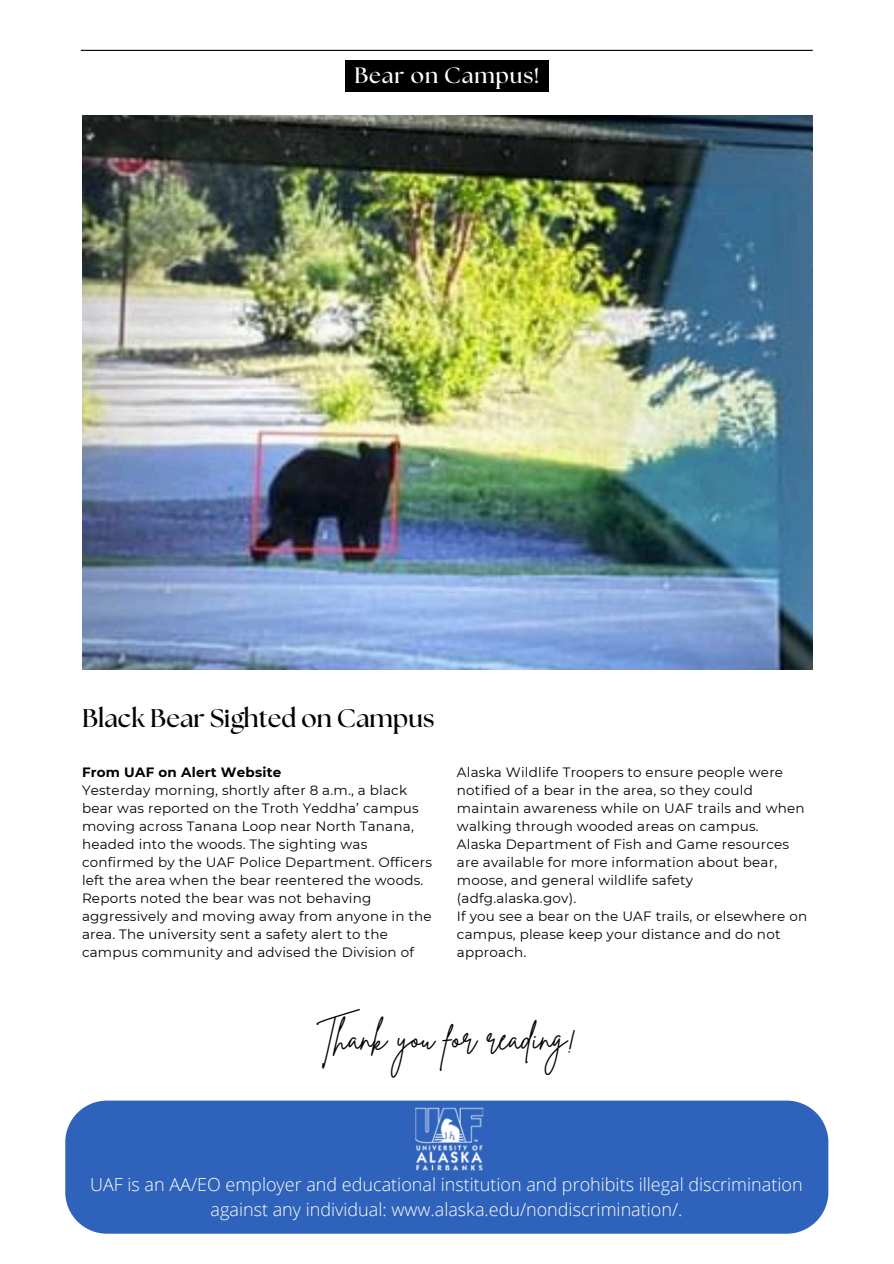
<style>
.page{position:relative;width:894px;height:1264px;background:#fff}
.page>*{position:absolute;margin:0;border:0;box-sizing:border-box;transform-origin:0 0}
.t1{font:33.45px "Brittany Signature";color:#000}
.t2{font:700 25.5px "The Seasons";color:#000}
.t3{font:700 22.2px "The Seasons";letter-spacing:.04em;color:#fff}
.t4{font:300 18px/24.8px "Open Sans";color:#fff;text-align:center}
.t5{font:13.5px/18px "Montserrat";letter-spacing:.015em;color:#000}
.t6{font:700 13.5px "Montserrat";letter-spacing:.015em;color:#000}
</style>
<div class="page">
<hr style="left:81px;top:50px;width:731px;height:1px;background:#000">
<div style="left:65px;top:1100px;width:763px;height:133px;background:#2f62ba"></div>
<img style="left:192px;top:1100px;width:509px;height:74px">
<img style="left:83px;top:115px;width:729px;height:555px">
<div style="left:345px;top:60px;width:203px;height:32px;background:#000"></div>
<p class="t3" style="left:354px;top:65px;width:186px">Bear on Campus!</p>
<p class="t2" style="left:82px;top:706px;width:354px">Black Bear Sighted on Campus</p>
<p class="t6" style="left:82px;top:764px;width:201px">From UAF on Alert Website</p>
<p class="t5" style="left:82px;top:781px;width:351px">Yesterday morning, shortly after 8 a.m., a black bear was reported on the Troth Yeddha’ campus moving across Tanana Loop near North Tanana, headed into the woods. The sighting was confirmed by the UAF Police Department. Officers left the area when the bear reentered the woods.<br>Reports noted the bear was not behaving aggressively and moving away from anyone in the area. The university sent a safety alert to the campus community and advised the Division of</p>
<p class="t5" style="left:457px;top:763px;width:349px">Alaska Wildlife Troopers to ensure people were notified of a bear in the area, so they could maintain awareness while on UAF trails and when walking through wooded areas on campus.</p>
<p class="t5" style="left:457px;top:835px;width:333px">Alaska Department of Fish and Game resources are available for more information about bear, moose, and general wildlife safety (adfg.alaska.gov).</p>
<p class="t5" style="left:457px;top:907px;width:351px">If you see a bear on the UAF trails, or elsewhere on campus, please keep your distance and do not approach.</p>
<p class="t1" style="left:317px;top:1015px;width:261px">Thank you for reading!</p>
<h1 class="t4" style="left:90px;top:1172px;width:713px">UAF is an AA/EO employer and educational institution and prohibits illegal discrimination against any individual: www.alaska.edu/nondiscrimination/.</h1>
</div>
